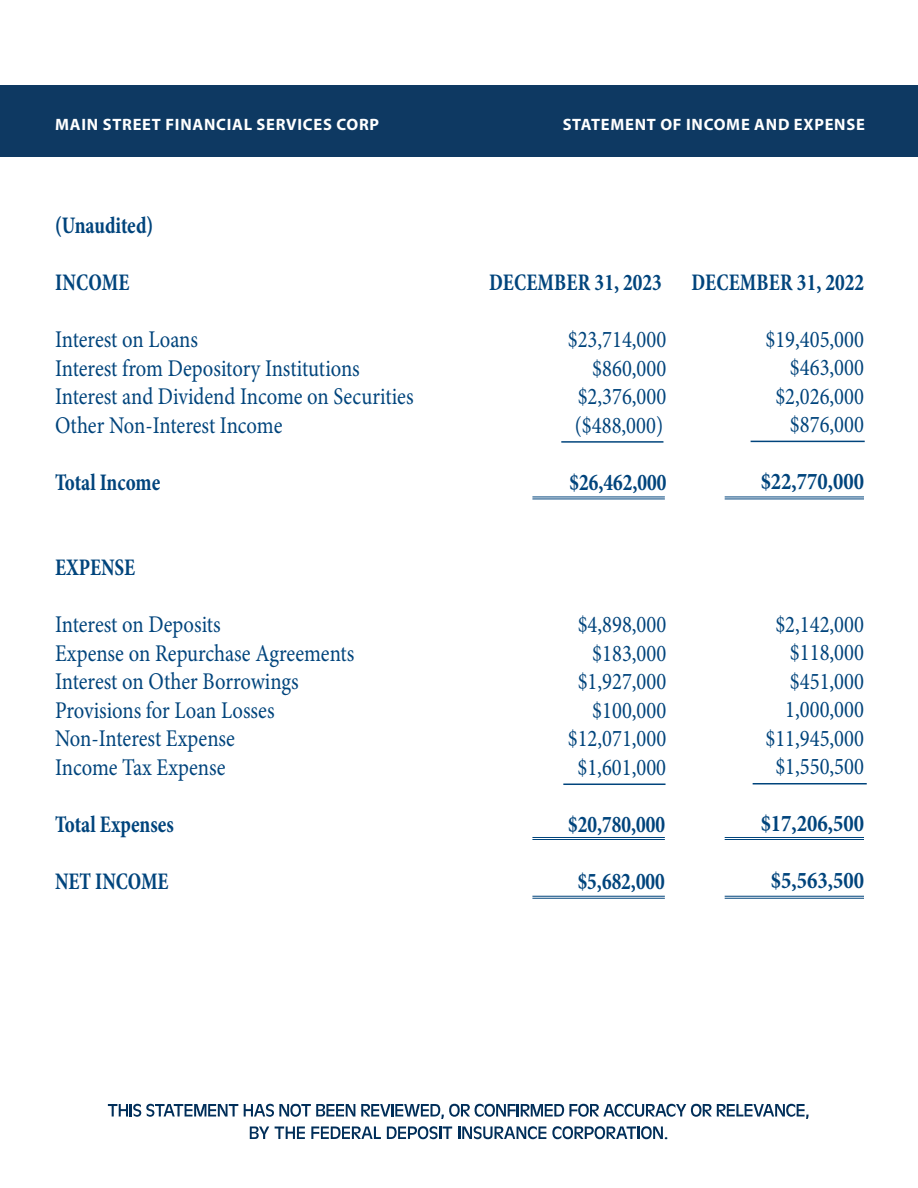
<style>
.page{position:relative;width:918px;height:1188px;background:#fff}
.page>*{position:absolute;margin:0;border:0;box-sizing:border-box;transform-origin:0 0}
.t1{font:24px/28.5px "Minion Pro";color:#00447c;text-align:right;scale:.86 1}
.t2{font:700 condensed 24px "Minion Pro";color:#00447c;scale:.86 1}
.t3{font:700 24px "Minion Pro";color:#00447c;scale:.86 1}
.t4{font:700 16.5px "Myriad Pro";letter-spacing:.045em;color:#fff}
</style>
<div class="page">
<svg style="left:250px;top:1127px;width:19px;height:12px"></svg>
<svg style="left:275px;top:1127px;width:30px;height:12px"></svg>
<svg style="left:311px;top:1127px;width:70px;height:12px"></svg>
<svg style="left:387px;top:1126px;width:65px;height:13px"></svg>
<svg style="left:458px;top:1126px;width:88px;height:13px"></svg>
<svg style="left:552px;top:1126px;width:115px;height:13px"></svg>
<svg style="left:108px;top:1104px;width:130px;height:13px"></svg>
<svg style="left:244px;top:1104px;width:111px;height:13px"></svg>
<svg style="left:361px;top:1104px;width:448px;height:15px"></svg>
<div style="left:0;top:85px;width:918px;height:72px;background:#0e3962"></div>
<hr style="left:561px;top:441px;width:102px;height:2px;background:#00447c">
<hr style="left:532px;top:496px;width:133px;height:1px;background:#00447c">
<hr style="left:532px;top:498px;width:133px;height:1px;background:#00447c">
<hr style="left:751px;top:441px;width:114px;height:1px;background:#00447c">
<hr style="left:725px;top:496px;width:139px;height:1px;background:#00447c">
<hr style="left:725px;top:498px;width:139px;height:1px;background:#00447c">
<hr style="left:563px;top:784px;width:103px;height:1px;background:#00447c">
<hr style="left:753px;top:783px;width:114px;height:1px;background:#00447c">
<hr style="left:532px;top:837px;width:133px;height:1px;background:#00447c">
<hr style="left:532px;top:839px;width:133px;height:1px;background:#00447c">
<hr style="left:725px;top:837px;width:139px;height:1px;background:#00447c">
<hr style="left:725px;top:839px;width:139px;height:1px;background:#00447c">
<hr style="left:532px;top:896px;width:133px;height:1px;background:#00447c">
<hr style="left:532px;top:898px;width:133px;height:1px;background:#00447c">
<hr style="left:725px;top:896px;width:139px;height:1px;background:#00447c">
<hr style="left:725px;top:898px;width:139px;height:1px;background:#00447c">
<p class="t4" style="left:55px;top:113px;width:325px">MAIN STREET FINANCIAL SERVICES CORP</p>
<p class="t4" style="left:563px;top:113px;width:304px">STATEMENT OF INCOME AND EXPENSE</p>
<p class="t2" style="left:55px;top:211px;width:116px">(Unaudited)</p>
<p class="t2" style="left:55px;top:268px;width:88px">INCOME</p>
<p class="t2" style="left:489px;top:268px;width:202px">DECEMBER 31, 2023</p>
<p class="t1" style="left:55px;top:326px;width:168px">Interest on Loans</p>
<p class="t1" style="left:568px;top:326px;width:116px">$23,714,000</p>
<p class="t1" style="left:55px;top:354px;width:356px">Interest from Depository Institutions</p>
<p class="t1" style="left:592px;top:354px;width:88px">$860,000</p>
<p class="t1" style="left:55px;top:383px;width:418px">Interest and Dividend Income on Securities</p>
<p class="t1" style="left:578px;top:383px;width:105px">$2,376,000</p>
<p class="t1" style="left:55px;top:411px;width:266px">Other Non-Interest Income</p>
<p class="t1" style="left:575px;top:411px;width:104px">($488,000)</p>
<p class="t2" style="left:55px;top:468px;width:124px">Total Income</p>
<p class="t2" style="left:570px;top:468px;width:114px">$26,462,000</p>
<p class="t2" style="left:692px;top:268px;width:202px">DECEMBER 31, 2022</p>
<p class="t1" style="left:765px;top:325px;width:116px">$19,405,000 $463,000 $2,026,000 $876,000</p>
<p class="t3" style="left:761px;top:465px;width:122px">$22,770,000</p>
<p class="t2" style="left:55px;top:553px;width:94px">EXPENSE</p>
<p class="t1" style="left:55px;top:611px;width:194px">Interest on Deposits</p>
<p class="t1" style="left:578px;top:611px;width:105px">$4,898,000</p>
<p class="t1" style="left:55px;top:639px;width:350px">Expense on Repurchase Agreements</p>
<p class="t1" style="left:592px;top:639px;width:88px">$183,000</p>
<p class="t1" style="left:55px;top:668px;width:285px">Interest on Other Borrowings</p>
<p class="t1" style="left:578px;top:668px;width:105px">$1,927,000</p>
<p class="t1" style="left:55px;top:696px;width:257px">Provisions for Loan Losses</p>
<p class="t1" style="left:592px;top:696px;width:88px">$100,000</p>
<p class="t1" style="left:55px;top:725px;width:211px">Non-Interest Expense</p>
<p class="t1" style="left:568px;top:725px;width:116px">$12,071,000</p>
<p class="t1" style="left:55px;top:753px;width:200px">Income Tax Expense</p>
<p class="t1" style="left:577px;top:753px;width:105px">$1,601,000</p>
<p class="t2" style="left:55px;top:810px;width:140px">Total Expenses</p>
<p class="t2" style="left:568px;top:810px;width:114px">$20,780,000</p>
<p class="t2" style="left:55px;top:867px;width:133px">NET INCOME</p>
<p class="t2" style="left:578px;top:867px;width:103px">$5,682,000</p>
<p class="t1" style="left:765px;top:610px;width:116px">$2,142,000 $118,000 $451,000<br>1,000,000 $11,945,000 $1,550,500</p>
<p class="t3" style="left:761px;top:807px;width:122px">$17,206,500</p>
<p class="t3" style="left:771px;top:864px;width:110px">$5,563,500</p>
</div>
